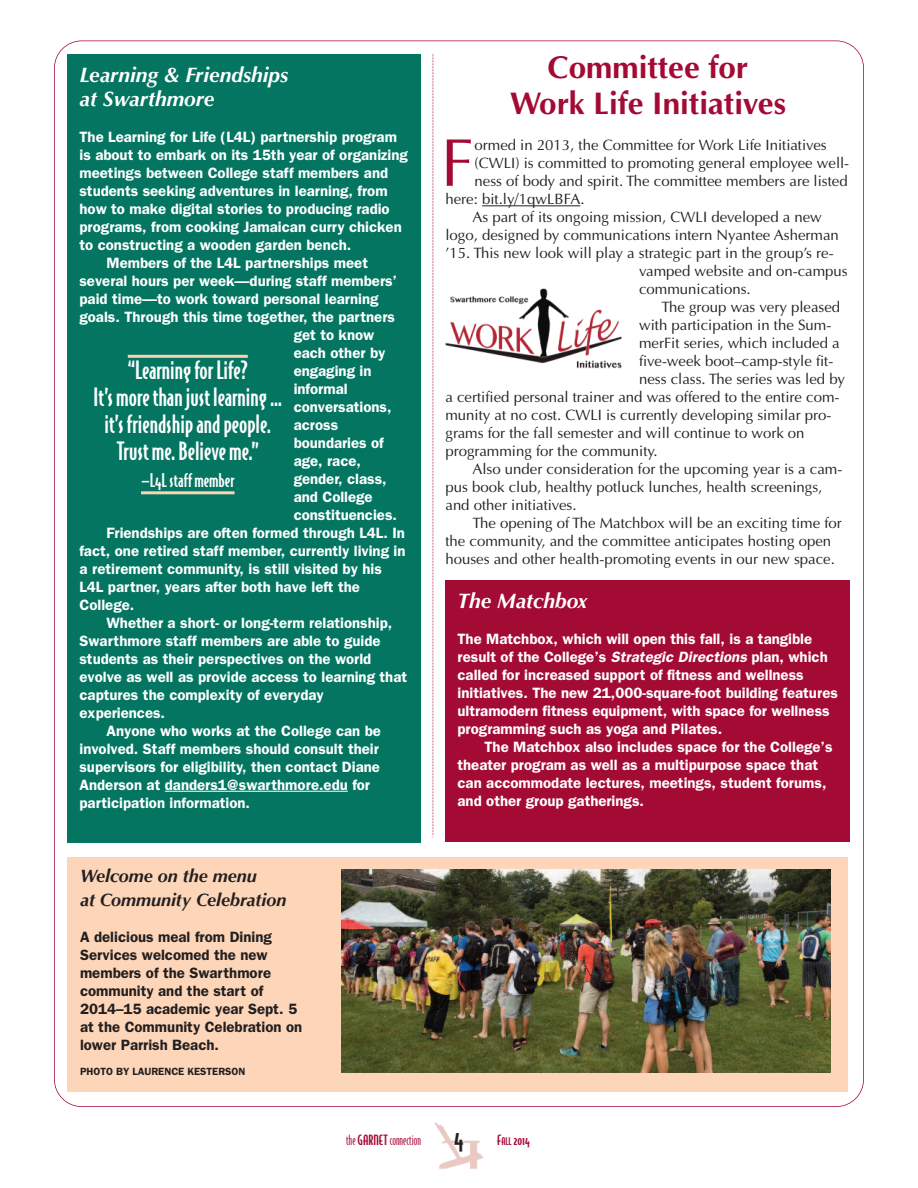
<style>
.page{position:relative;width:918px;height:1188px;background:#fff}
.page>*{position:absolute;margin:0;border:0;box-sizing:border-box;transform-origin:0 0}
.t1{font:67.8px "Optima";color:#a30a34}
.t2{font:700 31.5px/36px "Optima";color:#a30a34;text-align:center}
.t3{font:24px/27px "Bodega Sans Medium Oldstyle";color:#fff;text-align:center}
.t4{font:italic 700 21px/24px "Optima";color:#fff}
.t5{font:italic 700 18px/24px "Optima";color:#231f20}
.t6{font:18px "Bodega Sans Medium Oldstyle";color:#fff}
.t7{font:600 15px/18px "Franklin Gothic";color:#fff}
.t8{font:15px "Optima";color:#231f20}
.t9{font:600 15px/18px "Franklin Gothic";color:#231f20}
.t10{font:13.5px "Bodega Sans Light Oldstyle";color:#a30a34}
.t11{font:600 10.5px "Franklin Gothic";color:#231f20}
.s1{font-style:italic}
.s2{font-family:"Bodega Sans Medium Oldstyle"}
.s3{font-family:"Bodega Sans Medium Oldstyle";font-size:27px;color:#231f20}
.s4{font-family:"Bodega Sans Medium Oldstyle";font-size:10.2px}
</style>
<div class="page">
<div style="left:68px;top:54px;width:353px;height:789px;background:#037561"></div>
<hr style="left:165px;top:791px;width:183px;height:1px;background:#fff">
<svg style="left:433px;top:54px;width:1px;height:784px"></svg>
<img style="left:434px;top:1122px;width:49px;height:47px">
<hr style="left:482px;top:206px;width:98px;height:1px;background:#231f20">
<hr style="left:128px;top:355px;width:120px;height:3px;background:#fcd2b2">
<hr style="left:141px;top:491px;width:94px;height:3px;background:#fcd3b4">
<img style="left:446px;top:288px;width:176px;height:81px">
<div style="left:68px;top:857px;width:780px;height:235px;background:#fdd6b9"></div>
<div style="left:446px;top:580px;width:404px;height:262px;background:#a30a34"></div>
<img style="left:342px;top:870px;width:488px;height:203px">
<h3 class="t4" style="left:80px;top:65px;width:210px">Learning &amp; Friendships at Swarthmore</h3>
<p class="t7" style="left:80px;top:128px;width:319px">The Learning for Life (L4L) partnership program</p>
<p class="t7" style="left:80px;top:146px;width:330px">is about to embark on its 15th year of organizing</p>
<p class="t7" style="left:79px;top:164px;width:310px">meetings between College staff members and</p>
<p class="t7" style="left:79px;top:182px;width:310px">students seeking adventures in learning, from</p>
<p class="t7" style="left:79px;top:200px;width:312px">how to make digital stories to producing radio</p>
<p class="t7" style="left:79px;top:218px;width:324px">programs, from cooking Jamaican curry chicken</p>
<p class="t7" style="left:79px;top:236px;width:273px">to constructing a wooden garden bench.</p>
<p class="t7" style="left:106px;top:254px;width:263px">Members of the L4L partnerships meet</p>
<p class="t7" style="left:79px;top:272px;width:319px">several hours per week—during staff members’</p>
<p class="t7" style="left:79px;top:290px;width:301px">paid time—to work toward personal learning</p>
<p class="t7" style="left:79px;top:308px;width:317px">goals. Through this time together, the partners</p>
<p class="t7" style="left:294px;top:326px;width:82px">get to know</p>
<p class="t7" style="left:294px;top:344px;width:93px">each other by</p>
<p class="t7" style="left:294px;top:362px;width:79px">engaging in</p>
<p class="t7" style="left:294px;top:380px;width:56px">informal</p>
<p class="t7" style="left:294px;top:398px;width:99px">conversations,</p>
<p class="t7" style="left:294px;top:416px;width:46px">across</p>
<p class="t7" style="left:294px;top:434px;width:92px">boundaries of</p>
<p class="t7" style="left:294px;top:452px;width:69px">age, race,</p>
<p class="t7" style="left:294px;top:470px;width:95px">gender, class,</p>
<p class="t7" style="left:294px;top:488px;width:81px">and College</p>
<p class="t7" style="left:294px;top:506px;width:105px">constituencies.</p>
<p class="t7" style="left:106px;top:524px;width:300px">Friendships are often formed through L4L. In</p>
<p class="t7" style="left:79px;top:542px;width:328px">fact, one retired staff member, currently living in</p>
<p class="t7" style="left:79px;top:560px;width:304px">a retirement community, is still visited by his</p>
<p class="t7" style="left:79px;top:578px;width:282px">L4L partner, years after both have left the</p>
<p class="t7" style="left:79px;top:596px;width:56px">College.</p>
<p class="t7" style="left:106px;top:614px;width:287px">Whether a short- or long-term relationship,</p>
<p class="t7" style="left:79px;top:632px;width:303px">Swarthmore staff members are able to guide</p>
<p class="t7" style="left:79px;top:650px;width:293px">students as their perspectives on the world</p>
<p class="t7" style="left:79px;top:668px;width:329px">evolve as well as provide access to learning that</p>
<p class="t7" style="left:80px;top:686px;width:246px">captures the complexity of everyday</p>
<p class="t7" style="left:80px;top:704px;width:87px">experiences.</p>
<p class="t7" style="left:107px;top:722px;width:276px">Anyone who works at the College can be</p>
<p class="t7" style="left:80px;top:740px;width:301px">involved. Staff members should consult their</p>
<p class="t7" style="left:79px;top:758px;width:302px">supervisors for eligibility, then contact Diane</p>
<p class="t7" style="left:79px;top:776px;width:292px">Anderson at danders1@swarthmore.edu for</p>
<p class="t7" style="left:80px;top:794px;width:172px">participation information.</p>
<h3 class="t3" style="left:94px;top:357px;width:190px">“LearningforLife?<br>It’smorethanjust learning … it’s friendshipandpeople.<br>Trustme.Believe me.”</h3>
<p class="t6" style="left:141px;top:470px;width:95px">—L4Lstaff member</p>
<p class="t5" style="left:80px;top:865px;width:208px">Welcome on the menu<br>at Community Celebration</p>
<p class="t9" style="left:80px;top:927px;width:224px">A delicious meal from Dining<br>Services welcomed the new members of the Swarthmore community and the start of<br>2014–15 academic year Sept. 5 at the Community Celebration on lower Parrish Beach.</p>
<p class="t11" style="left:80px;top:1065px;width:167px">PHOTO BY LAURENCE KESTERSON</p>
<h2 class="t2" style="left:510px;top:49px;width:277px">Committee for<br>Work Life Initiatives</h2>
<h1 class="t1" style="left:441px;top:123px;width:35px">F</h1>
<p class="t8" style="left:475px;top:136px;width:354px">ormed in 2013, the Committee for Work Life Initiatives</p>
<p class="t8" style="left:475px;top:154px;width:376px">(CWLI) is committed to promoting general employee well-</p>
<p class="t8" style="left:475px;top:172px;width:375px">ness of body and spirit. The committee members are listed</p>
<p class="t8" style="left:446px;top:190px;width:141px">here: bit.ly/1qwLBFA.</p>
<p class="t8" style="left:472px;top:208px;width:351px">As part of its ongoing mission, CWLI developed a new</p>
<p class="t8" style="left:446px;top:226px;width:395px">logo, designed by communications intern Nyantee Asherman</p>
<p class="t8" style="left:446px;top:244px;width:390px">’15. This new look will play a strategic part in the group’s re-</p>
<p class="t8" style="left:639px;top:262px;width:210px">vamped website and on-campus</p>
<p class="t8" style="left:639px;top:280px;width:113px">communications.</p>
<p class="t8" style="left:662px;top:298px;width:180px">The group was very pleased</p>
<p class="t8" style="left:639px;top:316px;width:194px">with participation in the Sum-</p>
<p class="t8" style="left:639px;top:334px;width:202px">merFit series, which included a</p>
<p class="t8" style="left:639px;top:352px;width:196px">five-week boot–camp-style fit-</p>
<p class="t8" style="left:639px;top:370px;width:207px">ness class. The series was led by</p>
<p class="t8" style="left:446px;top:388px;width:396px">a certified personal trainer and was offered to the entire com-</p>
<p class="t8" style="left:446px;top:406px;width:387px">munity at no cost. CWLI is currently developing similar pro-</p>
<p class="t8" style="left:446px;top:424px;width:361px">grams for the fall semester and will continue to work on</p>
<p class="t8" style="left:446px;top:442px;width:214px">programming for the community.</p>
<p class="t8" style="left:473px;top:460px;width:371px">Also under consideration for the upcoming year is a cam-</p>
<p class="t8" style="left:446px;top:478px;width:378px">pus book club, healthy potluck lunches, health screenings,</p>
<p class="t8" style="left:446px;top:496px;width:133px">and other initiatives.</p>
<p class="t8" style="left:473px;top:514px;width:371px">The opening of The Matchbox will be an exciting time for</p>
<p class="t8" style="left:446px;top:532px;width:387px">the community, and the committee anticipates hosting open</p>
<p class="t8" style="left:446px;top:550px;width:391px">houses and other health-promoting events in our new space.</p>
<h3 class="t4" style="left:458px;top:591px;width:132px">The Matchbox</h3>
<p class="t7" style="left:458px;top:630px;width:382px">The Matchbox, which will open this fall, is a tangible result of the College’s <span class="s1">Strategic Directions</span> plan, which called for increased support of fitness and wellness initiatives. The new 21,000-square-foot building features ultramodern fitness equipment, with space for wellness programming such as yoga and Pilates.</p>
<p class="t7" style="left:458px;top:738px;width:377px;text-indent:27px">The Matchbox also includes space for the College’s theater program as well as a multipurpose space that can accommodate lectures, meetings, student forums, and other group gatherings.</p>
<p class="t10" style="left:346px;top:1132px;width:185px">the <span class="s2">GARNET</span>connection <span class="s3">4</span> <span class="s2">F</span><span class="s4">ALL</span> <span class="s2">2014</span></p>
</div>
